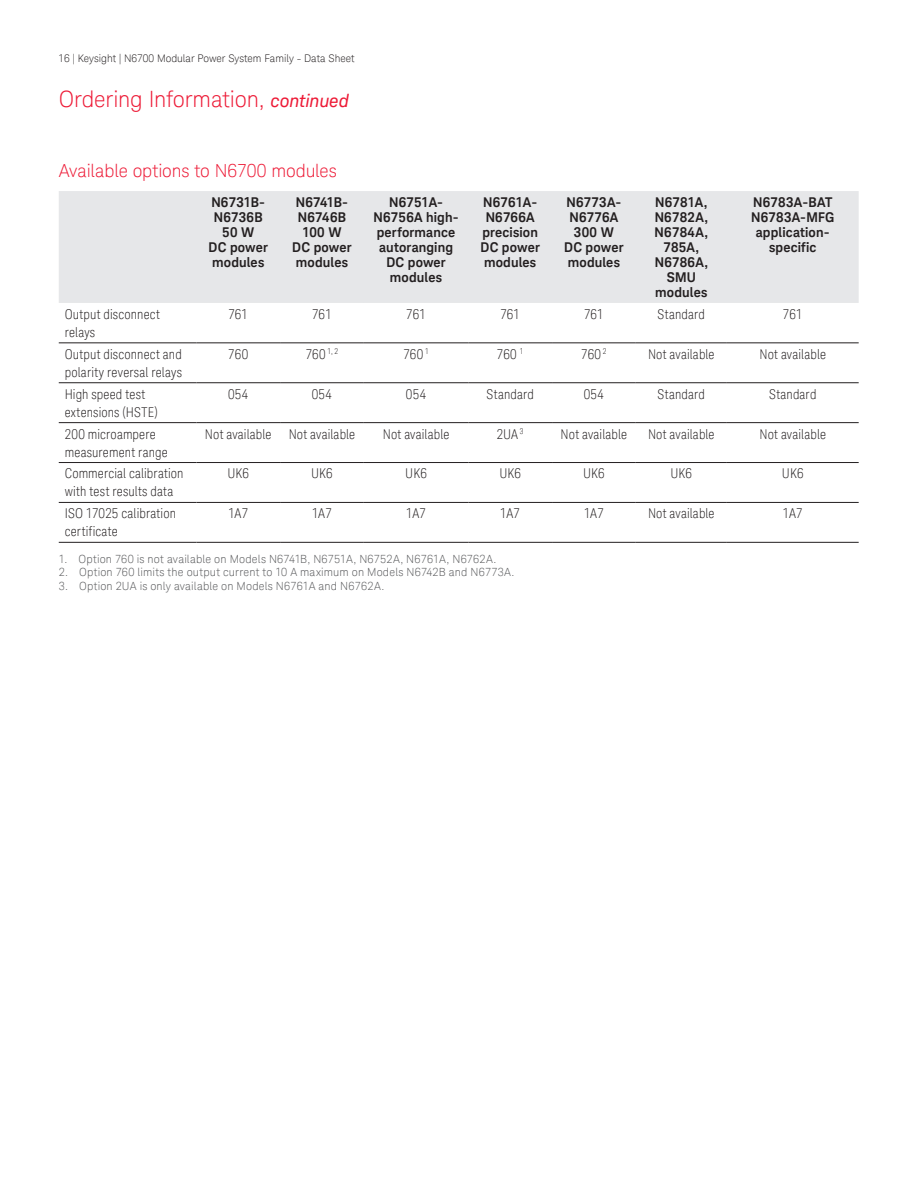
<style>
.page{position:relative;width:918px;height:1188px;background:#fff}
.page>*{position:absolute;margin:0;border:0;box-sizing:border-box;transform-origin:0 0}
.K_Heading_1{font:300 22.5px "Keysight Sans";letter-spacing:-.005em;color:#ed1a36}
.K_Heading_2{font:300 18px "Keysight Sans";letter-spacing:-.005em;color:#ed1a36}
.K_Table_Text{font:300 condensed 13.5px/18px "Keysight Sans";letter-spacing:.015em;color:#231f20}
.K_Table_Heading_1{font:700 13.5px/15px "Keysight Sans";letter-spacing:.015em;color:#231f20;text-align:center}
.t1{font:300 11.25px "Keysight Sans";letter-spacing:.015em;color:#57585a}
.t2{font:300 10.5px "Keysight Sans";color:#231f20}
.s1{font-weight:400;font-style:italic;font-size:18px}
</style>
<div class="page">
<div style="left:59px;top:191px;width:800px;height:112px;background:#e6e7e9"></div>
<hr style="left:59px;top:342px;width:137px;height:1px;background:#231f20">
<hr style="left:196px;top:342px;width:84px;height:1px;background:#231f20">
<hr style="left:280px;top:342px;width:84px;height:1px;background:#231f20">
<hr style="left:364px;top:342px;width:104px;height:1px;background:#231f20">
<hr style="left:468px;top:342px;width:84px;height:1px;background:#231f20">
<hr style="left:552px;top:342px;width:84px;height:1px;background:#231f20">
<hr style="left:636px;top:342px;width:91px;height:1px;background:#231f20">
<hr style="left:727px;top:342px;width:132px;height:1px;background:#231f20">
<hr style="left:59px;top:382px;width:137px;height:1px;background:#231f20">
<hr style="left:196px;top:382px;width:84px;height:1px;background:#231f20">
<hr style="left:280px;top:382px;width:84px;height:1px;background:#231f20">
<hr style="left:364px;top:382px;width:104px;height:1px;background:#231f20">
<hr style="left:468px;top:382px;width:84px;height:1px;background:#231f20">
<hr style="left:552px;top:382px;width:84px;height:1px;background:#231f20">
<hr style="left:636px;top:382px;width:91px;height:1px;background:#231f20">
<hr style="left:727px;top:382px;width:132px;height:1px;background:#231f20">
<hr style="left:59px;top:422px;width:137px;height:1px;background:#231f20">
<hr style="left:196px;top:422px;width:84px;height:1px;background:#231f20">
<hr style="left:280px;top:422px;width:84px;height:1px;background:#231f20">
<hr style="left:364px;top:422px;width:104px;height:1px;background:#231f20">
<hr style="left:468px;top:422px;width:84px;height:1px;background:#231f20">
<hr style="left:552px;top:422px;width:84px;height:1px;background:#231f20">
<hr style="left:636px;top:422px;width:91px;height:1px;background:#231f20">
<hr style="left:727px;top:422px;width:132px;height:1px;background:#231f20">
<hr style="left:59px;top:462px;width:137px;height:1px;background:#231f20">
<hr style="left:196px;top:462px;width:84px;height:1px;background:#231f20">
<hr style="left:280px;top:462px;width:84px;height:1px;background:#231f20">
<hr style="left:364px;top:462px;width:104px;height:1px;background:#231f20">
<hr style="left:468px;top:462px;width:84px;height:1px;background:#231f20">
<hr style="left:552px;top:462px;width:84px;height:1px;background:#231f20">
<hr style="left:636px;top:462px;width:91px;height:1px;background:#231f20">
<hr style="left:727px;top:462px;width:132px;height:1px;background:#231f20">
<hr style="left:59px;top:502px;width:137px;height:1px;background:#231f20">
<hr style="left:196px;top:502px;width:84px;height:1px;background:#231f20">
<hr style="left:280px;top:502px;width:84px;height:1px;background:#231f20">
<hr style="left:364px;top:502px;width:104px;height:1px;background:#231f20">
<hr style="left:468px;top:502px;width:84px;height:1px;background:#231f20">
<hr style="left:552px;top:502px;width:84px;height:1px;background:#231f20">
<hr style="left:636px;top:502px;width:91px;height:1px;background:#231f20">
<hr style="left:727px;top:502px;width:132px;height:1px;background:#231f20">
<hr style="left:59px;top:542px;width:137px;height:1px;background:#231f20">
<hr style="left:196px;top:542px;width:84px;height:1px;background:#231f20">
<hr style="left:280px;top:542px;width:84px;height:1px;background:#231f20">
<hr style="left:364px;top:542px;width:104px;height:1px;background:#231f20">
<hr style="left:468px;top:542px;width:84px;height:1px;background:#231f20">
<hr style="left:552px;top:542px;width:84px;height:1px;background:#231f20">
<hr style="left:636px;top:542px;width:91px;height:1px;background:#231f20">
<hr style="left:727px;top:542px;width:132px;height:1px;background:#231f20">
<p class="t2" style="left:59px;top:52px;width:298px">16 | Keysight | N6700 Modular Power System Family - Data Sheet</p>
<p class="K_Heading_1" style="left:59px;top:85px;width:292px">Ordering Information, <span class="s1">continued</span></p>
<p class="K_Heading_2" style="left:59px;top:160px;width:280px">Available options to N6700 modules</p>
<p class="K_Table_Heading_1" style="left:211px;top:194px;width:55px">N6731B-<br>N6736B<br>50 W</p>
<p class="K_Table_Heading_1" style="left:209px;top:239px;width:61px;text-align:left">DC power modules</p>
<p class="K_Table_Heading_1" style="left:292px;top:194px;width:61px">N6741B-<br>N6746B<br>100 W<br>DC power modules</p>
<p class="K_Table_Heading_1" style="left:374px;top:194px;width:86px">N6751A-<br>N6756A high&shy;performance autoranging<br>DC power modules</p>
<p class="K_Table_Heading_1" style="left:481px;top:194px;width:61px">N6761A-<br>N6766A precision<br>DC power modules</p>
<p class="K_Table_Heading_1" style="left:564px;top:194px;width:61px">N6773A-<br>N6776A<br>300 W<br>DC power modules</p>
<p class="K_Table_Heading_1" style="left:655px;top:194px;width:55px">N6781A,<br>N6782A,<br>N6784A,<br>785A,</p>
<p class="K_Table_Heading_1" style="left:655px;top:254px;width:55px">N6786A,</p>
<p class="K_Table_Heading_1" style="left:655px;top:269px;width:54px">SMU modules</p>
<p class="K_Table_Heading_1" style="left:751px;top:194px;width:85px">N6783A-BAT<br>N6783A-MFG application-</p>
<p class="K_Table_Heading_1" style="left:769px;top:239px;width:49px">specific</p>
<p class="K_Table_Text" style="left:65px;top:305px;width:97px">Output disconnect relays</p>
<p class="K_Table_Text" style="left:228px;top:305px;width:21px">761</p>
<p class="K_Table_Text" style="left:312px;top:305px;width:21px">761</p>
<p class="K_Table_Text" style="left:406px;top:305px;width:21px">761</p>
<p class="K_Table_Text" style="left:500px;top:305px;width:21px">761</p>
<p class="K_Table_Text" style="left:584px;top:305px;width:21px">761</p>
<p class="K_Table_Text" style="left:658px;top:305px;width:49px">Standard</p>
<p class="K_Table_Text" style="left:783px;top:305px;width:21px">761</p>
<p class="K_Table_Text" style="left:65px;top:345px;width:119px">Output disconnect and polarity reversal relays</p>
<p class="K_Table_Text" style="left:228px;top:345px;width:21px">760</p>
<p class="K_Table_Text" style="left:306px;top:345px;width:34px">760 <sup>1,</sup> <sup>2</sup></p>
<p class="K_Table_Text" style="left:403px;top:345px;width:27px">760 <sup>1</sup></p>
<p class="K_Table_Text" style="left:497px;top:345px;width:28px">760 <sup>1</sup></p>
<p class="K_Table_Text" style="left:581px;top:345px;width:27px">760 <sup>2</sup></p>
<p class="K_Table_Text" style="left:648px;top:345px;width:68px">Not available</p>
<p class="K_Table_Text" style="left:759px;top:345px;width:68px">Not available</p>
<p class="K_Table_Text" style="left:65px;top:385px;width:95px">High speed test extensions (HSTE)</p>
<p class="K_Table_Text" style="left:228px;top:385px;width:22px">054</p>
<p class="K_Table_Text" style="left:312px;top:385px;width:22px">054</p>
<p class="K_Table_Text" style="left:406px;top:385px;width:22px">054</p>
<p class="K_Table_Text" style="left:486px;top:385px;width:49px">Standard</p>
<p class="K_Table_Text" style="left:584px;top:385px;width:22px">054</p>
<p class="K_Table_Text" style="left:658px;top:385px;width:49px">Standard</p>
<p class="K_Table_Text" style="left:769px;top:385px;width:49px">Standard</p>
<p class="K_Table_Text" style="left:65px;top:425px;width:104px">200 microampere measurement range</p>
<p class="K_Table_Text" style="left:205px;top:425px;width:68px">Not available</p>
<p class="K_Table_Text" style="left:289px;top:425px;width:68px">Not available</p>
<p class="K_Table_Text" style="left:383px;top:425px;width:68px">Not available</p>
<p class="K_Table_Text" style="left:497px;top:425px;width:28px">2UA <sup>3</sup></p>
<p class="K_Table_Text" style="left:561px;top:425px;width:68px">Not available</p>
<p class="K_Table_Text" style="left:648px;top:425px;width:68px">Not available</p>
<p class="K_Table_Text" style="left:759px;top:425px;width:68px">Not available</p>
<p class="K_Table_Text" style="left:65px;top:465px;width:120px">Commercial calibration with test results data</p>
<p class="K_Table_Text" style="left:227px;top:465px;width:23px">UK6</p>
<p class="K_Table_Text" style="left:311px;top:465px;width:23px">UK6</p>
<p class="K_Table_Text" style="left:405px;top:465px;width:23px">UK6</p>
<p class="K_Table_Text" style="left:499px;top:465px;width:23px">UK6</p>
<p class="K_Table_Text" style="left:583px;top:465px;width:23px">UK6</p>
<p class="K_Table_Text" style="left:671px;top:465px;width:23px">UK6</p>
<p class="K_Table_Text" style="left:782px;top:465px;width:23px">UK6</p>
<p class="K_Table_Text" style="left:65px;top:505px;width:113px">ISO 17025 calibration certificate</p>
<p class="K_Table_Text" style="left:228px;top:505px;width:21px">1A7</p>
<p class="K_Table_Text" style="left:312px;top:505px;width:21px">1A7</p>
<p class="K_Table_Text" style="left:406px;top:505px;width:21px">1A7</p>
<p class="K_Table_Text" style="left:500px;top:505px;width:21px">1A7</p>
<p class="K_Table_Text" style="left:584px;top:505px;width:21px">1A7</p>
<p class="K_Table_Text" style="left:648px;top:505px;width:68px">Not available</p>
<p class="K_Table_Text" style="left:783px;top:505px;width:21px">1A7</p>
<p class="t1" style="left:59px;top:552px;width:439px">1. Option 760 is not available on Models N6741B, N6751A, N6752A, N6761A, N6762A.</p>
<p class="t1" style="left:59px;top:566px;width:457px">2. Option 760 limits the output current to 10 A maximum on Models N6742B and N6773A.</p>
<p class="t1" style="left:59px;top:579px;width:327px">3. Option 2UA is only available on Models N6761A and N6762A.</p>
</div>
